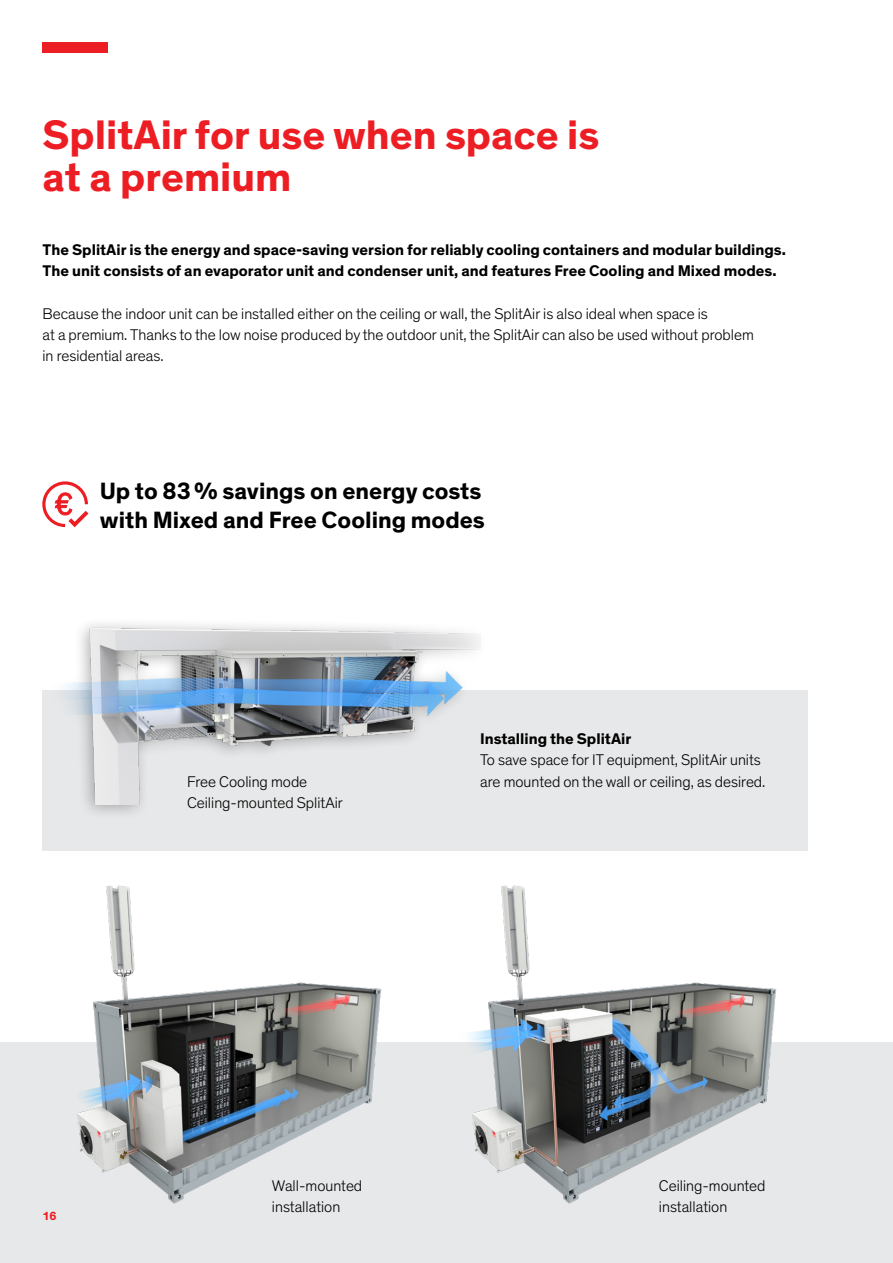
<style>
.page{position:relative;width:893px;height:1263px;background:#fff}
.page>*{position:absolute;margin:0;border:0;box-sizing:border-box;transform-origin:0 0}
.t1{font:700 42px/42.5px "Theinhardt";color:#ed1d24}
.t2{font:700 24px/28.8px "Theinhardt";color:#000}
.t3{font:300 15.75px/21.3px "Theinhardt";color:#000}
.t4{font:700 15.75px/21.3px "Theinhardt";color:#000}
.t5{font:700 12px "Theinhardt";color:#ed1d24}
</style>
<div class="page">
<div style="left:43px;top:43px;width:65px;height:10px;background:#ed1d24"></div>
<div style="left:0;top:1042px;width:893px;height:221px;background:#e7e8e9"></div>
<div style="left:43px;top:690px;width:765px;height:160px;background:#e7e8e9"></div>
<div style="left:42px;top:616px;width:447px;height:204px;background:#000;opacity:.3"></div>
<img style="left:42px;top:616px;width:438px;height:188px">
<img style="left:77px;top:885px;width:305px;height:319px">
<img style="left:469px;top:885px;width:308px;height:319px">
<svg style="left:42px;top:481px;width:47px;height:47px"></svg>
<h1 class="t1" style="left:43px;top:114px;width:558px">SplitAir for use when space is at a premium</h1>
<p class="t4" style="left:43px;top:240px;width:745px">The SplitAir is the energy and space-saving version for reliably cooling containers and modular buildings.<br>The unit consists of an evaporator unit and condenser unit, and features Free Cooling and Mixed modes.</p>
<p class="t3" style="left:43px;top:303px;width:713px">Because the indoor unit can be installed either on the ceiling or wall, the SplitAir is also ideal when space is<br>at a premium. Thanks to the low noise produced by the outdoor unit, the SplitAir can also be used without problem in residential areas.</p>
<h2 class="t2" style="left:100px;top:477px;width:386px">Up to 83 % savings on energy costs with Mixed and Free Cooling modes</h2>
<p class="t3" style="left:187px;top:771px;width:157px">Free Cooling mode<br>Ceiling-mounted SplitAir</p>
<p class="t4" style="left:480px;top:729px;width:153px">Installing the SplitAir</p>
<p class="t3" style="left:480px;top:750px;width:287px">To save space for IT equipment, SplitAir units are mounted on the wall or ceiling, as desired.</p>
<p class="t5" style="left:43px;top:1209px;width:16px">16</p>
<p class="t3" style="left:272px;top:1175px;width:92px">Wall-mounted installation</p>
<p class="t3" style="left:659px;top:1175px;width:108px">Ceiling-mounted installation</p>
</div>
